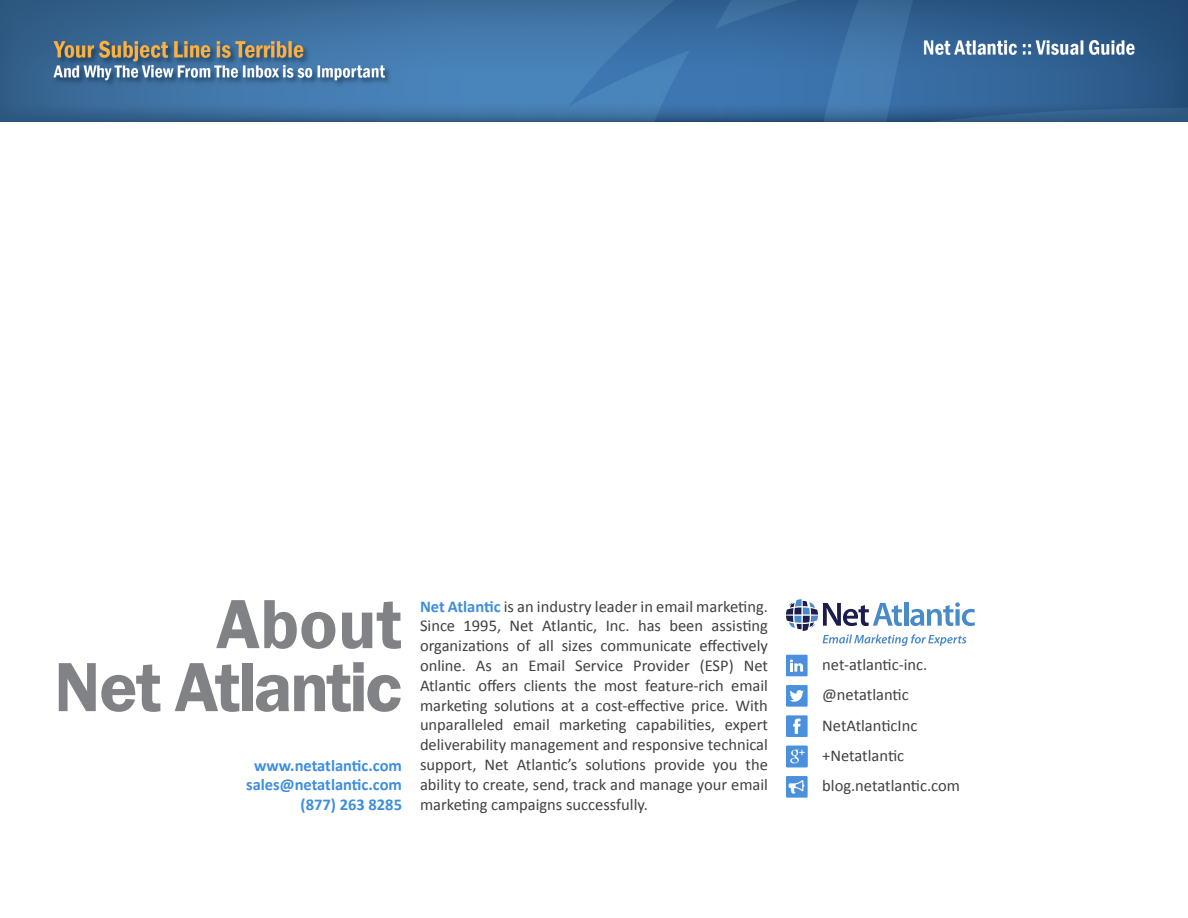
<style>
.page{position:relative;width:1188px;height:918px;background:#fff}
.page>*{position:absolute;margin:0;border:0;box-sizing:border-box;transform-origin:0 0}
.t1{font:600 72px/63px "Franklin Gothic";letter-spacing:-.04em;color:#808285;text-align:right}
.t2{font:16.5px/19.8px "Calibri";color:#414042;text-align:justify}
.t3{font:700 16.5px/19.8px "Calibri";color:#3e8ede;text-align:right}
.s1{font-weight:700;color:#3e8ede}
</style>
<div class="page">
<img style="left:0;top:0;width:1188px;height:122px">
<svg style="left:786px;top:599px;width:189px;height:47px"></svg>
<div style="left:786px;top:655px;width:22px;height:21px;background:#4a90dc"></div>
<svg style="left:790px;top:659px;width:13px;height:13px"></svg>
<div style="left:786px;top:715px;width:22px;height:22px;background:#4a90dc"></div>
<svg style="left:793px;top:719px;width:8px;height:15px"></svg>
<div style="left:786px;top:685px;width:22px;height:22px;background:#4a90dc"></div>
<svg style="left:790px;top:690px;width:14px;height:12px"></svg>
<div style="left:786px;top:746px;width:22px;height:21px;background:#4a90dc"></div>
<svg style="left:790px;top:750px;width:15px;height:14px"></svg>
<div style="left:786px;top:776px;width:22px;height:22px;background:#4a90dc"></div>
<svg style="left:789px;top:780px;width:16px;height:14px"></svg>
<h1 class="t1" style="left:54px;top:593px;width:350px">About<br>Net Atlantic</h1>
<p class="t2" style="left:420px;top:596px;width:350px"><span class="s1">Net Atlantic</span> is an industry leader in email marketing.<br>Since 1995, Net Atlantic, Inc. has been assisting organizations of all sizes communicate effectively online. As an Email Service Provider (ESP) Net Atlantic offers clients the most feature-rich email marketing solutions at a cost-effective price. With unparalleled email marketing capabilities, expert deliverability management and responsive technical support, Net Atlantic’s solutions provide you the ability to create, send, track and manage your email marketing campaigns successfully.</p>
<p class="t3" style="left:246px;top:755px;width:157px">www.netatlantic.com sales@netatlantic.com (877) 263 8285</p>
<p class="t2" style="left:822px;top:655px;width:107px">net-atlantic-inc.</p>
<p class="t2" style="left:822px;top:685px;width:88px">@netatlantic</p>
<p class="t2" style="left:822px;top:715px;width:97px">NetAtlanticInc</p>
<p class="t2" style="left:822px;top:741px;width:139px;line-height:30.3px">+Netatlantic blog.netatlantic.com</p>
</div>
